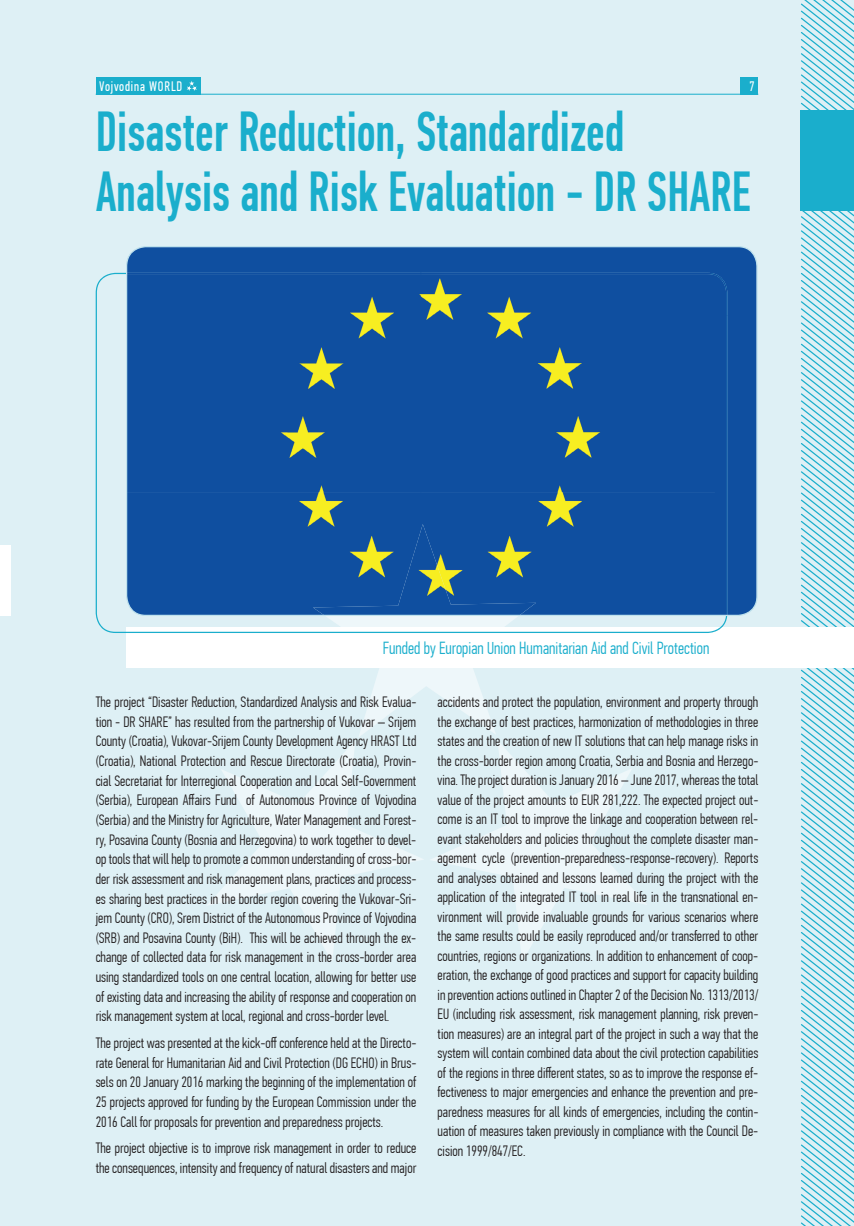
<style>
.page{position:relative;width:854px;height:1226px;background:#fff}
.page>*{position:absolute;margin:0;border:0;box-sizing:border-box;transform-origin:0 0}
.t1{font:500 56.25px/60px "PF Din Text Comp Pro";color:#1aaecc;scale:.88 1}
.t2{font:300 17.5px "PF Din Text Comp Pro";color:#1aaecc}
.t3{font:300 15px/19.5px "PF Din Text Comp Pro";color:#231f20;text-align:justify}
.t4{font:13.75px "PF Din Text Comp Pro";letter-spacing:.06em;color:#fff}
</style>
<div class="page">
<div style="left:11px;top:0;width:843px;height:1226px;background:#def0f5"></div>
<div style="left:0;top:0;width:11px;height:1226px;background:#def0f5"></div>
<svg style="left:359px;top:668px;width:137px;height:69px"></svg>
<svg style="left:431px;top:742px;width:216px;height:219px"></svg>
<svg style="left:207px;top:741px;width:216px;height:219px"></svg>
<svg style="left:801px;top:0;width:53px;height:1226px"></svg>
<hr style="left:96px;top:94px;width:662px;height:1px;background:#1aaecc">
<div style="left:96px;top:77px;width:104px;height:18px;background:#1aaecc"></div>
<svg style="left:187px;top:81px;width:10px;height:10px"></svg>
<div style="left:741px;top:77px;width:17px;height:18px;background:#1aaecc"></div>
<div style="left:126px;top:627px;width:615px;height:41px;background:#fff"></div>
<svg style="left:96px;top:273px;width:631px;height:360px"></svg>
<div style="left:801px;top:110px;width:53px;height:100px;background:#1aaecc"></div>
<div style="left:127px;top:248px;width:629px;height:367px;background:#0f4fa0"></div>
<img style="left:313px;top:524px;width:223px;height:90px">
<img style="left:128px;top:273px;width:599px;height:43px">
<img style="left:726px;top:315px;width:1px;height:299px">
<div style="left:0;top:545px;width:11px;height:71px;background:#fff"></div>
<div style="left:732px;top:627px;width:122px;height:41px;background:#fff"></div>
<p class="t4" style="left:99px;top:78px;width:85px">Vojvodina WORLD</p>
<p class="t4" style="left:749px;top:78px;width:7px">7</p>
<h1 class="t1" style="left:96px;top:103px;width:746px">Disaster Reduction, Standardized<br>Analysis and Risk Evaluation - DR SHARE</h1>
<p class="t2" style="left:383px;top:638px;width:328px">Funded by Europian Union Humanitarian Aid and Civil Protection</p>
<p class="t3" style="left:96px;top:692px;width:322px">The project “Disaster Reduction, Standardized Analysis and Risk Evalua&shy;tion - DR SHARE” has resulted from the partnership of Vukovar – Srijem County (Croatia), Vukovar-Srijem County Development Agency HRAST Ltd (Croatia), National Protection and Rescue Directorate (Croatia), Provin&shy;cial Secretariat for Interregional Cooperation and Local Self-Government (Serbia), European Affairs Fund of Autonomous Province of Vojvodina (Serbia) and the Ministry for Agriculture, Water Management and Forest&shy;ry, Posavina County (Bosnia and Herzegovina) to work together to devel&shy;op tools that will help to promote a common understanding of cross-bor&shy;der risk assessment and risk management plans, practices and process&shy;es sharing best practices in the border region covering the Vukovar-Sri&shy;jem County (CRO), Srem District of the Autonomous Province of Vojvodina (SRB) and Posavina County (BiH). This will be achieved through the ex&shy;change of collected data for risk management in the cross-border area using standardized tools on one central location, allowing for better use of existing data and increasing the ability of response and cooperation on risk management system at local, regional and cross-border level.</p>
<p class="t3" style="left:96px;top:1033px;width:322px">The project was presented at the kick-off conference held at the Directo&shy;rate General for Humanitarian Aid and Civil Protection (DG ECHO) in Brus&shy;sels on 20 January 2016 marking the beginning of the implementation of 25 projects approved for funding by the European Commission under the 2016 Call for proposals for prevention and preparedness projects.</p>
<p class="t3" style="left:96px;top:1138px;width:322px">The project objective is to improve risk management in order to reduce the consequences, intensity and frequency of natural disasters and major</p>
<p class="t3" style="left:438px;top:692px;width:322px">accidents and protect the population, environment and property through the exchange of best practices, harmonization of methodologies in three states and the creation of new IT solutions that can help manage risks in the cross-border region among Croatia, Serbia and Bosnia and Herzego&shy;vina. The project duration is January 2016 – June 2017, whereas the total value of the project amounts to EUR 281,222. The expected project out&shy;come is an IT tool to improve the linkage and cooperation between rel&shy;evant stakeholders and policies throughout the complete disaster man&shy;agement cycle (prevention-preparedness-response-recovery). Reports and analyses obtained and lessons learned during the project with the application of the integrated IT tool in real life in the transnational en&shy;vironment will provide invaluable grounds for various scenarios where the same results could be easily reproduced and/or transferred to other countries, regions or organizations. In addition to enhancement of coop&shy;eration, the exchange of good practices and support for capacity building in prevention actions outlined in Chapter 2 of the Decision No. 1313/2013/ EU (including risk assessment, risk management planning, risk preven&shy;tion measures) are an integral part of the project in such a way that the system will contain combined data about the civil protection capabilities of the regions in three different states, so as to improve the response ef&shy;fectiveness to major emergencies and enhance the prevention and pre&shy;paredness measures for all kinds of emergencies, including the contin&shy;uation of measures taken previously in compliance with the Council De&shy;cision 1999/847/EC.</p>
</div>
